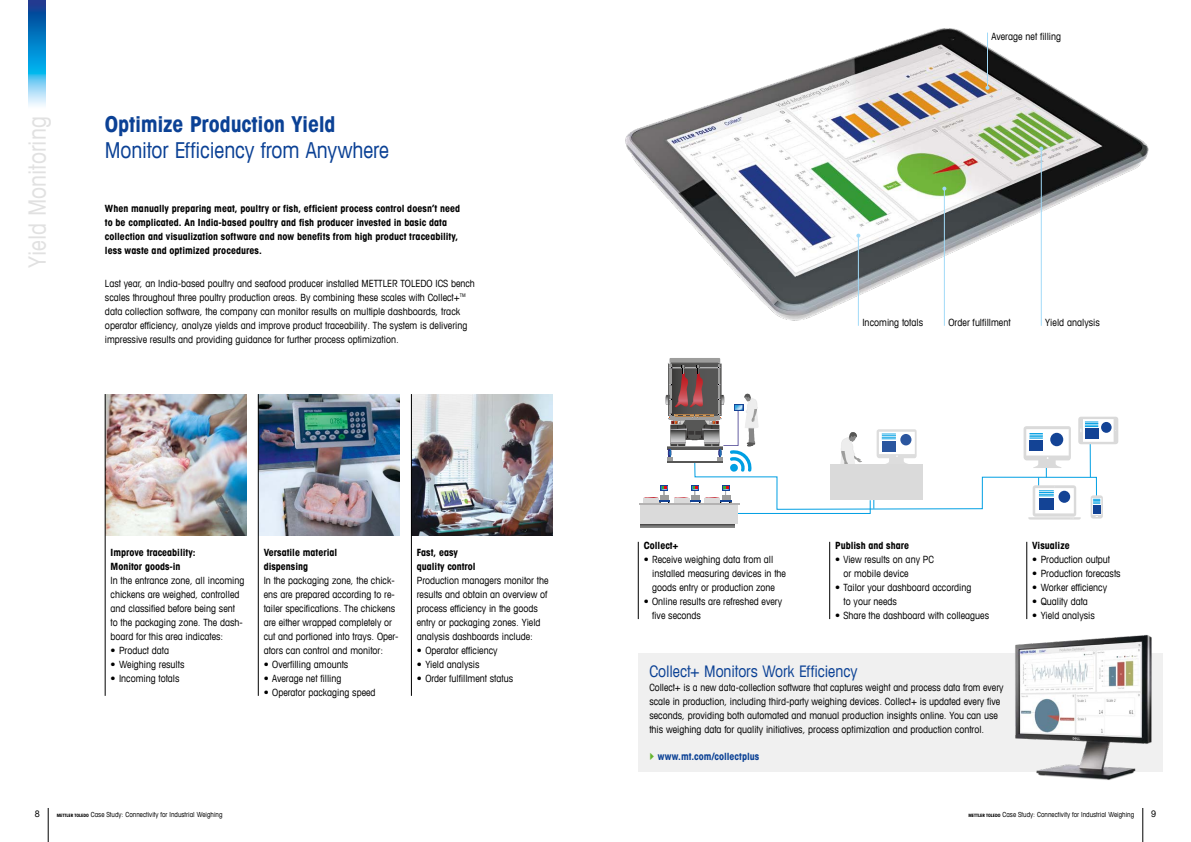
<style>
.page{position:relative;width:1191px;height:842px;background:#fff}
.page>*{position:absolute;margin:0;border:0;box-sizing:border-box;transform-origin:0 0}
.t1{font:condensed 24px "Avant Garde Com";color:#e1e1e1}
.t2{font:condensed 22px "Avant Garde Com";letter-spacing:-.005em;color:#0b4195}
.t3{font:700 condensed 22px "Avant Garde Com";letter-spacing:-.01em;color:#0b4195}
.t4{font:condensed 16px "Avant Garde Com";letter-spacing:-.005em;color:#0b4195}
.t5{font:condensed 10px/14px "Avant Garde Com";color:#000}
.t6{font:700 condensed 10px/14px "Avant Garde Com";color:#000}
.t7{font:700 condensed 10px "Avant Garde Com";color:#0b4195}
.t8{font:condensed 9px "Avant Garde Com";color:#000}
.t9{font:condensed 7px "Avant Garde Com";color:#000}
.s1{font-weight:700;font-size:4.5px}
</style>
<div class="page">
<img style="left:106px;top:394px;width:140px;height:141px">
<img style="left:259px;top:394px;width:140px;height:141px">
<img style="left:412px;top:394px;width:141px;height:141px">
<div style="left:638px;top:654px;width:524px;height:118px;background:#f0f0f0"></div>
<hr style="left:105px;top:394px;width:1px;height:302px;background:#000">
<hr style="left:258px;top:394px;width:1px;height:302px;background:#000">
<hr style="left:411px;top:394px;width:1px;height:302px;background:#000">
<img style="left:625px;top:28px;width:524px;height:298px">
<svg style="left:640px;top:523px;width:94px;height:4px"></svg>
<div style="left:640px;top:504px;width:97px;height:19px;background:#dadada"></div>
<hr style="left:639px;top:503px;width:100px;height:2px;background:#b3b2b2">
<svg style="left:643px;top:358px;width:475px;height:161px"></svg>
<hr style="left:987px;top:33px;width:1px;height:55px;background:#a1daf8">
<svg style="left:985px;top:86px;width:4px;height:4px"></svg>
<hr style="left:1040px;top:149px;width:1px;height:177px;background:#a1daf8">
<svg style="left:1039px;top:147px;width:4px;height:4px"></svg>
<hr style="left:944px;top:189px;width:1px;height:137px;background:#a1daf8">
<svg style="left:942px;top:187px;width:4px;height:4px"></svg>
<hr style="left:858px;top:236px;width:1px;height:90px;background:#a1daf8">
<svg style="left:856px;top:234px;width:4px;height:4px"></svg>
<hr style="left:638px;top:542px;width:1px;height:77px;background:#000">
<hr style="left:829px;top:542px;width:1px;height:77px;background:#000">
<hr style="left:1026px;top:542px;width:1px;height:77px;background:#000">
<img style="left:1009px;top:635px;width:146px;height:145px">
<img style="left:28px;top:0;width:17px;height:106px">
<hr style="left:1142px;top:808px;width:1px;height:34px;background:#000">
<hr style="left:48px;top:808px;width:1px;height:34px;background:#000">
<h1 class="t1" style="left:22px;top:268px;width:153px;rotate:-90deg">Yield Monitoring</h1>
<h2 class="t3" style="left:105px;top:110px;width:232px">Optimize Production Yield</h2>
<h2 class="t2" style="left:105px;top:137px;width:286px">Monitor Efficiency from Anywhere</h2>
<p class="t6" style="left:105px;top:201px;width:357px">When manually preparing meat, poultry or fish, efficient process control doesn’t need to be complicated. An India-based poultry and fish producer invested in basic data collection and visualization software and now benefits from high product traceability, less waste and optimized procedures.</p>
<p class="t5" style="left:105px;top:276px;width:371px">Last year, an India-based poultry and seafood producer installed METTLER TOLEDO ICS bench scales throughout three poultry production areas. By combining these scales with Collect+<sup>TM </sup>data collection software, the company can monitor results on multiple dashboards, track operator efficiency, analyze yields and improve product traceability. The system is delivering impressive results and providing guidance for further process optimization.</p>
<p class="t6" style="left:111px;top:545px;width:87px">Improve traceability:<br>Monitor goods-in</p>
<p class="t5" style="left:111px;top:573px;width:135px">In the entrance zone, all incoming chickens are weighed, controlled and classified before being sent to the packaging zone. The dash&shy;board for this area indicates:</p>
<p class="t5" style="left:111px;top:643px;width:60px">• Product data</p>
<p class="t5" style="left:111px;top:657px;width:75px">• Weighing results</p>
<p class="t5" style="left:111px;top:671px;width:71px">• Incoming totals</p>
<p class="t6" style="left:264px;top:545px;width:75px">Versatile material dispensing</p>
<p class="t5" style="left:264px;top:573px;width:136px">In the packaging zone, the chick&shy;ens are prepared according to re&shy;tailer specifications. The chickens are either wrapped completely or cut and portioned into trays. Oper&shy;ators can control and monitor:</p>
<p class="t5" style="left:264px;top:657px;width:86px">• Overfilling amounts</p>
<p class="t5" style="left:264px;top:671px;width:79px">• Average net filling</p>
<p class="t5" style="left:264px;top:685px;width:113px">• Operator packaging speed</p>
<p class="t6" style="left:417px;top:545px;width:60px">Fast, easy quality control</p>
<p class="t5" style="left:417px;top:573px;width:133px">Production managers monitor the results and obtain an overview of process efficiency in the goods entry or packaging zones. Yield analysis dashboards include:</p>
<p class="t5" style="left:417px;top:643px;width:82px">• Operator efficiency</p>
<p class="t5" style="left:417px;top:657px;width:64px">• Yield analysis</p>
<p class="t5" style="left:417px;top:671px;width:98px">• Order fulfillment status</p>
<p class="t5" style="left:991px;top:29px;width:71px">Average net filling</p>
<p class="t5" style="left:862px;top:315px;width:62px">Incoming totals</p>
<p class="t5" style="left:948px;top:315px;width:64px">Order fulfillment</p>
<p class="t5" style="left:1045px;top:315px;width:56px">Yield analysis</p>
<p class="t6" style="left:643px;top:538px;width:36px">Collect+</p>
<p class="t5" style="left:652px;top:552px;width:135px;text-indent:-8px">• Receive weighing data from all installed measuring devices in the goods entry or production zone</p>
<p class="t5" style="left:652px;top:594px;width:131px;text-indent:-8px">• Online results are refreshed every five seconds</p>
<p class="t6" style="left:835px;top:538px;width:75px">Publish and share</p>
<p class="t5" style="left:843px;top:552px;width:92px;text-indent:-8px">• View results on any PC or mobile device</p>
<p class="t5" style="left:843px;top:580px;width:129px;text-indent:-8px">• Tailor your dashboard according to your needs</p>
<p class="t5" style="left:835px;top:608px;width:156px">• Share the dashboard with colleagues</p>
<p class="t6" style="left:1032px;top:538px;width:39px">Visualize</p>
<p class="t5" style="left:1032px;top:552px;width:79px">• Production output</p>
<p class="t5" style="left:1032px;top:566px;width:90px">• Production forecasts</p>
<p class="t5" style="left:1032px;top:580px;width:76px">• Worker efficiency</p>
<p class="t5" style="left:1032px;top:594px;width:57px">• Quality data</p>
<p class="t5" style="left:1032px;top:608px;width:64px">• Yield analysis</p>
<h3 class="t4" style="left:649px;top:661px;width:209px">Collect+ Monitors Work Efficiency</h3>
<p class="t5" style="left:649px;top:680px;width:356px">Collect+ is a new data-collection software that captures weight and process data from every scale in production, including third-party weighing devices. Collect+ is updated every five seconds, providing both automated and manual production insights online. You can use this weighing data for quality initiatives, process optimization and production control.</p>
<p class="t7" style="left:658px;top:750px;width:103px">www.mt.com/collectplus</p>
<p class="t8" style="left:35px;top:808px;width:7px">8</p>
<p class="t9" style="left:57px;top:810px;width:167px"><span class="s1">METTLER TOLEDO</span> Case Study: Connectivity for Industrial Weighing</p>
<p class="t9" style="left:968px;top:810px;width:167px"><span class="s1">METTLER TOLEDO</span> Case Study: Connectivity for Industrial Weighing</p>
<p class="t8" style="left:1151px;top:808px;width:7px">9</p>
</div>
